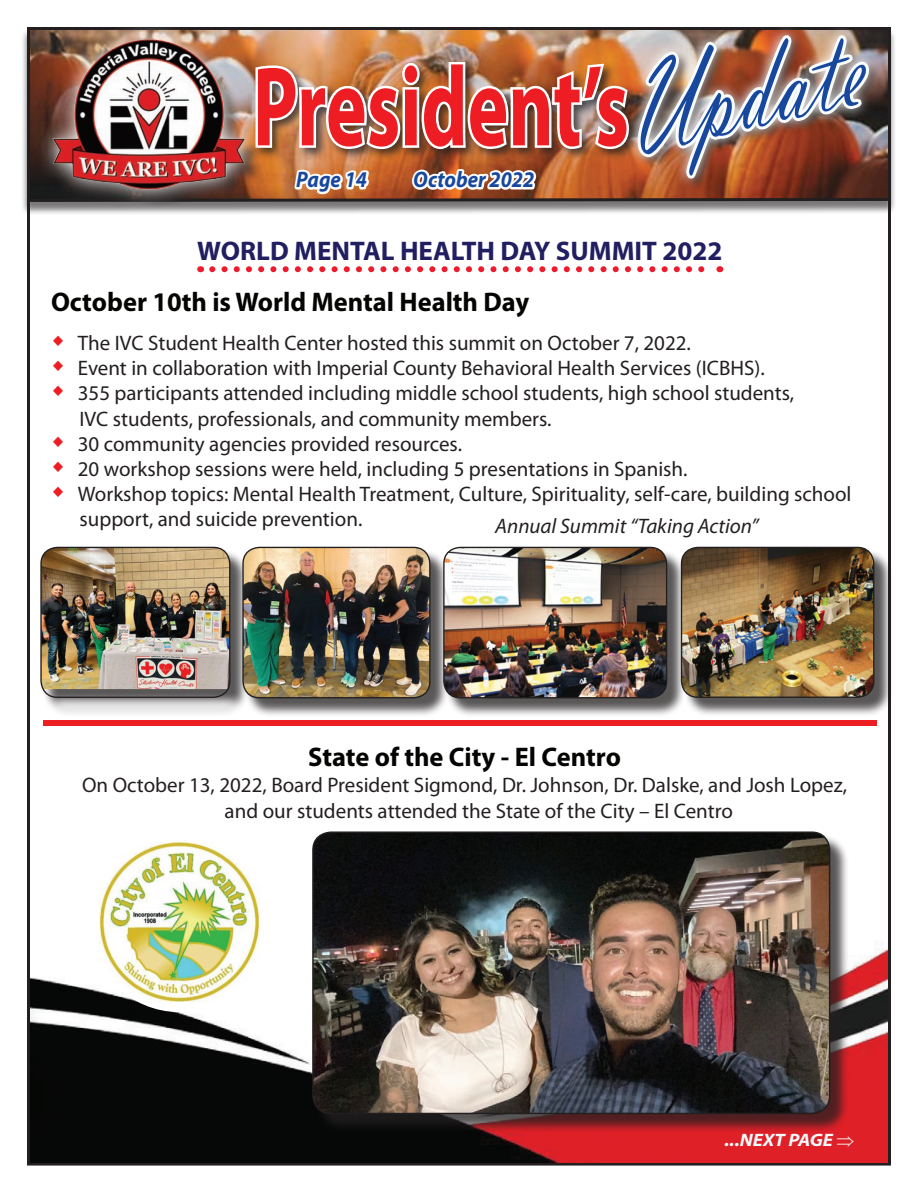
<style>
.page{position:relative;width:918px;height:1188px;background:#fff}
.page>*{position:absolute;margin:0;border:0;box-sizing:border-box;transform-origin:0 0}
.t1{font:136.65px "Vladimir Script";color:#17489e;scale:.75 1}
.t2{font:700 114px "Myriad Pro";color:#ee1d23;scale:.68 1}
.t3{font:700 27px "Myriad Pro";color:#040503}
.t4{font:700 27px "Myriad Pro";color:#211f61}
.t5{font:italic 700 22.5px "Myriad Pro";color:#17489e;scale:.92 1}
.t6{font:21px/25.2px "Myriad Pro";color:#231f20}
.t7{font:italic 21px "Myriad Pro";color:#231f20}
.t8{font:italic 700 18px "Myriad Pro";color:#f0f9fb;scale:1.09 1}
</style>
<div class="page">
<div style="left:21px;top:28px;width:876px;height:187px;background:#231f20;opacity:.6"></div>
<svg style="left:25px;top:27px;width:867px;height:176px;background:#574c49"></svg>
<img style="left:30px;top:941px;width:857px;height:222px">
<svg style="left:603px;top:27px;width:294px;height:174px;background:#6f6664"></svg>
<img style="left:258px;top:27px;width:622px;height:171px">
<div style="left:55px;top:42px;width:207px;height:166px;background:#231f20;opacity:.75"></div>
<img style="left:33px;top:27px;width:225px;height:180px">
<img style="left:53px;top:40px;width:91px;height:109px">
<svg style="left:212px;top:266px;width:493px;height:6px"></svg>
<div style="left:43px;top:549px;width:206px;height:167px;background:#231f20;opacity:.75"></div>
<img style="left:41px;top:547px;width:189px;height:142px">
<div style="left:40px;top:547px;width:190px;height:151px;border:1px solid #231f20;border-radius:16px"></div>
<div style="left:245px;top:549px;width:204px;height:168px;background:#231f20;opacity:.75"></div>
<img style="left:243px;top:547px;width:187px;height:151px">
<div style="left:242px;top:547px;width:189px;height:151px;border:1px solid #231f20;border-radius:16px"></div>
<div style="left:445px;top:549px;width:241px;height:168px;background:#231f20;opacity:.75"></div>
<img style="left:444px;top:547px;width:223px;height:151px">
<div style="left:443px;top:547px;width:224px;height:151px;border:1px solid #231f20;border-radius:16px"></div>
<div style="left:683px;top:549px;width:210px;height:167px;background:#231f20;opacity:.75"></div>
<img style="left:682px;top:547px;width:192px;height:150px">
<div style="left:681px;top:547px;width:193px;height:151px;border:1px solid #231f20;border-radius:16px"></div>
<div style="left:44px;top:720px;width:833px;height:5px;background:#ee1f23"></div>
<img style="left:90px;top:832px;width:179px;height:180px;border-radius:90px">
<div style="left:314px;top:834px;width:535px;height:299px;background:#231f20;opacity:.75"></div>
<img style="left:313px;top:832px;width:517px;height:281px">
<div style="left:312px;top:831px;width:518px;height:283px;border:2px solid #231f20;border-radius:18px"></div>
<h1 class="t1" style="left:603px;top:37px;width:328px;rotate:-13deg">Update</h1>
<h2 class="t2" style="left:253px;top:33px;width:555px">President’s</h2>
<p class="t5" style="left:296px;top:165px;width:79px">Page 14</p>
<p class="t5" style="left:413px;top:165px;width:133px">October 2022</p>
<p class="t4" style="left:197px;top:234px;width:527px">WORLD MENTAL HEALTH DAY SUMMIT 2022</p>
<p class="t3" style="left:51px;top:285px;width:480px">October 10th is World Mental Health Day</p>
<p class="t6" style="left:78px;top:330px;width:775px">The IVC Student Health Center hosted this summit on October 7, 2022.<br>Event in collaboration with Imperial County Behavioral Health Services (ICBHS).<br>355 participants attended including middle school students, high school students,<br>IVC students, professionals, and community members.<br>30 community agencies provided resources.<br>20 workshop sessions were held, including 5 presentations in Spanish.<br>Workshop topics: Mental Health Treatment, Culture, Spirituality, self-care, building school support, and suicide prevention.</p>
<p class="t7" style="left:495px;top:513px;width:265px">Annual Summit “Taking Action”</p>
<p class="t3" style="left:308px;top:739px;width:314px">State of the City - El Centro</p>
<p class="t6" style="left:225px;top:772px;width:624px;text-indent:-143px">On October 13, 2022, Board President Sigmond, Dr. Johnson, Dr. Dalske, and Josh Lopez, and our students attended the State of the City – El Centro</p>
<p class="t8" style="left:724px;top:1128px;width:121px">...NEXT PAGE ⇒</p>
</div>
